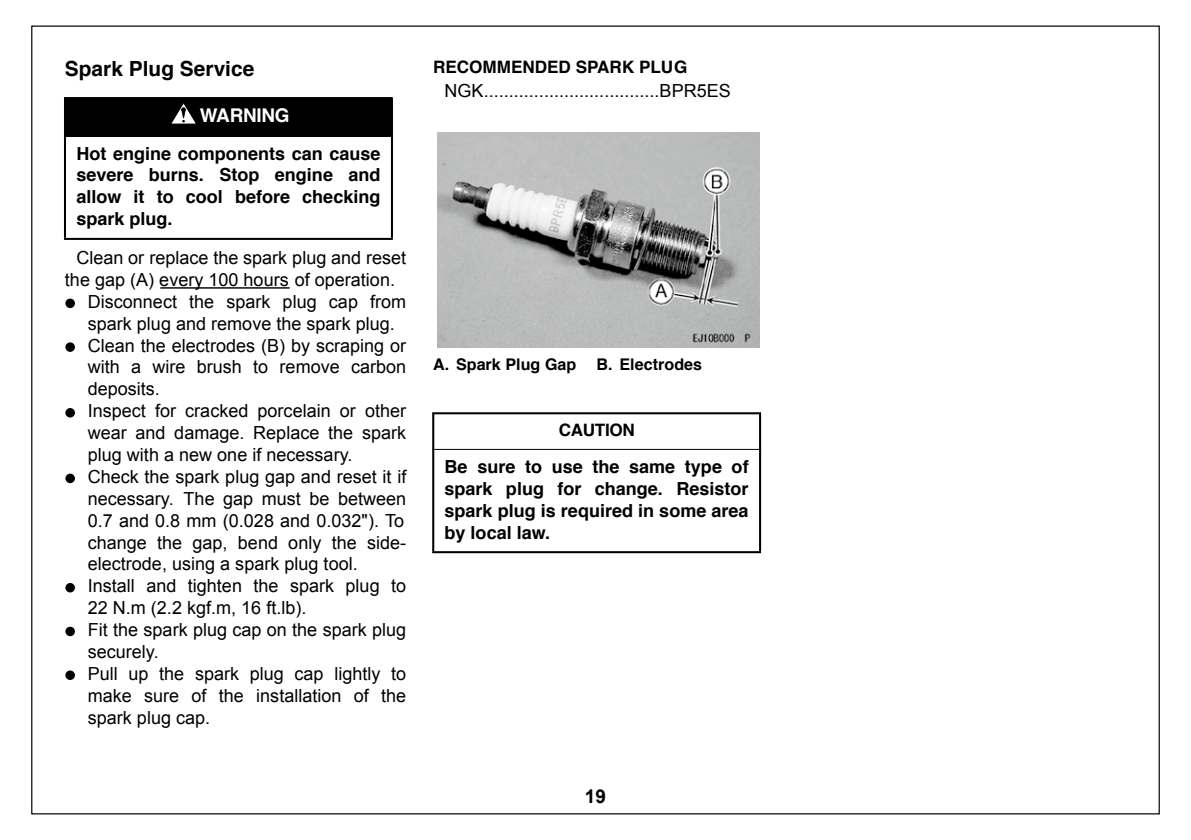
<style>
.page{position:relative;width:1191px;height:840px;background:#fff}
.page>*{position:absolute;margin:0;border:0;box-sizing:border-box;transform-origin:0 0}
.t1{font:700 20.8px "Helvetica";color:#000}
.t2{font:700 19px "Helvetica";letter-spacing:-.015em;color:#fff}
.t3{font:700 19px "Arial";color:#000}
.t4{font:18px "Arial";color:#000}
.t5{font:700 18px/21.8px "Helvetica";color:#000;text-align:justify}
.t6{font:700 17.2px "Helvetica";color:#000}
.t7{font:700 17.2px "Helvetica";letter-spacing:-.02em;color:#000}
.t8{font:700 16px "Helvetica";letter-spacing:.005em;color:#000}
</style>
<div class="page">
<hr style="left:160px;top:287px;width:130px;height:1px;background:#000">
<div style="left:65px;top:298px;width:10px;height:10px;background:#000;border-radius:50%"></div>
<div style="left:65px;top:342px;width:10px;height:10px;background:#000;border-radius:50%"></div>
<div style="left:65px;top:408px;width:10px;height:9px;background:#000;border-radius:50%"></div>
<div style="left:65px;top:473px;width:10px;height:10px;background:#000;border-radius:50%"></div>
<svg style="left:65px;top:582px;width:10px;height:10px"></svg>
<div style="left:65px;top:626px;width:10px;height:9px;background:#000;border-radius:50%"></div>
<div style="left:65px;top:670px;width:10px;height:9px;background:#000;border-radius:50%"></div>
<div style="left:65px;top:98px;width:327px;height:38px;background:#000"></div>
<hr style="left:64px;top:97px;width:329px;height:2px;background:#000">
<hr style="left:391px;top:99px;width:2px;height:139px;background:#000">
<hr style="left:64px;top:99px;width:2px;height:139px;background:#000">
<hr style="left:64px;top:136px;width:329px;height:1px;background:#000">
<hr style="left:64px;top:238px;width:329px;height:2px;background:#000">
<svg style="left:171px;top:103px;width:25px;height:21px"></svg>
<hr style="left:432px;top:412px;width:329px;height:2px;background:#000">
<hr style="left:759px;top:414px;width:2px;height:137px;background:#000">
<hr style="left:432px;top:414px;width:2px;height:137px;background:#000">
<hr style="left:432px;top:448px;width:329px;height:1px;background:#000">
<hr style="left:432px;top:551px;width:329px;height:2px;background:#000">
<img style="left:437px;top:132px;width:323px;height:215px">
<p class="t1" style="left:65px;top:60px;width:191px">Spark Plug Service</p>
<p class="t2" style="left:200px;top:107px;width:91px">WARNING</p>
<p class="t5" style="left:76px;top:144px;width:306px">Hot engine components can cause severe burns. Stop engine and allow it to cool before checking spark plug.</p>
<p class="t4" style="left:76px;top:248px;width:331px">Clean or replace the spark plug and reset</p>
<p class="t4" style="left:65px;top:269px;width:331px">the gap (A) every 100 hours of operation.</p>
<p class="t4" style="left:88px;top:291px;width:320px">Disconnect the spark plug cap from</p>
<p class="t4" style="left:88px;top:313px;width:308px">spark plug and remove the spark plug.</p>
<p class="t4" style="left:88px;top:335px;width:320px">Clean the electrodes (B) by scraping or</p>
<p class="t4" style="left:88px;top:357px;width:320px">with a wire brush to remove carbon</p>
<p class="t4" style="left:88px;top:379px;width:74px">deposits.</p>
<p class="t4" style="left:88px;top:401px;width:320px">Inspect for cracked porcelain or other</p>
<p class="t4" style="left:88px;top:422px;width:320px">wear and damage. Replace the spark</p>
<p class="t4" style="left:88px;top:444px;width:266px">plug with a new one if necessary.</p>
<p class="t4" style="left:88px;top:466px;width:320px">Check the spark plug gap and reset it if</p>
<p class="t4" style="left:88px;top:488px;width:320px">necessary. The gap must be between</p>
<p class="t4" style="left:88px;top:510px;width:318px">0.7 and 0.8 mm (0.028 and 0.032"). To</p>
<p class="t4" style="left:88px;top:532px;width:320px">change the gap, bend only the side-</p>
<p class="t4" style="left:88px;top:553px;width:271px">electrode, using a spark plug tool.</p>
<p class="t4" style="left:88px;top:575px;width:320px">Install and tighten the spark plug to</p>
<p class="t4" style="left:88px;top:597px;width:220px">22 N.m (2.2 kgf.m, 16 ft.lb).</p>
<p class="t4" style="left:88px;top:619px;width:320px">Fit the spark plug cap on the spark plug</p>
<p class="t4" style="left:88px;top:641px;width:72px">securely.</p>
<p class="t4" style="left:88px;top:663px;width:320px">Pull up the spark plug cap lightly to</p>
<p class="t4" style="left:88px;top:685px;width:320px">make sure of the installation of the</p>
<p class="t4" style="left:88px;top:706px;width:124px">spark plug cap.</p>
<p class="t6" style="left:433px;top:60px;width:256px">RECOMMENDED SPARK PLUG</p>
<p class="t4" style="left:444px;top:80px;width:288px">NGK...................................BPR5ES</p>
<p class="t8" style="left:433px;top:357px;width:145px">A. Spark Plug Gap</p>
<p class="t8" style="left:596px;top:357px;width:107px">B. Electrodes</p>
<p class="t7" style="left:559px;top:422px;width:78px">CAUTION</p>
<p class="t5" style="left:444px;top:457px;width:306px">Be sure to use the same type of spark plug for change. Resistor spark plug is required in some area by local law.</p>
<p class="t3" style="left:585px;top:785px;width:23px">19</p>
</div>
